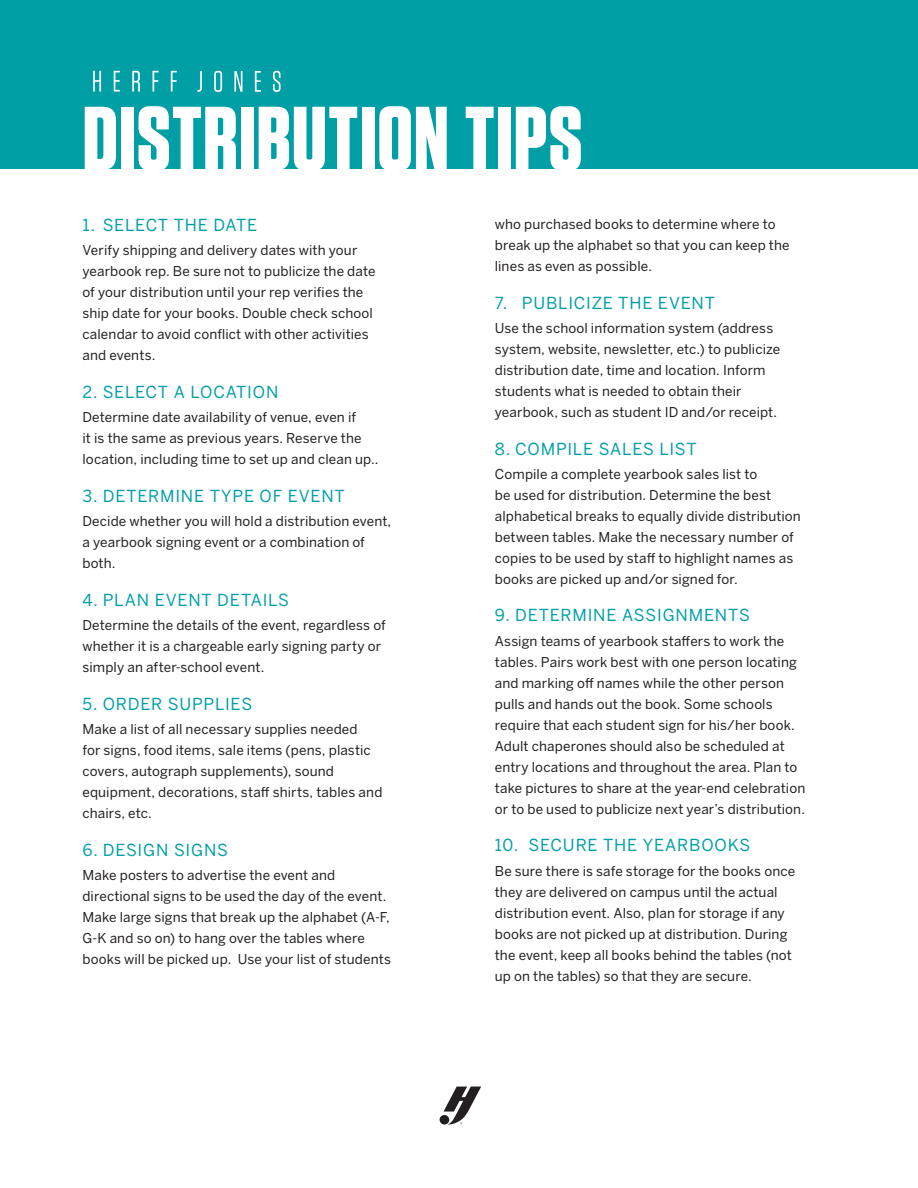
<style>
.page{position:relative;width:918px;height:1188px;background:#fff}
.page>*{position:absolute;margin:0;border:0;box-sizing:border-box;transform-origin:0 0}
.t1{font:700 90px "Tungsten";letter-spacing:.01em;color:#fff}
.Checklist_Bullets_wi{font:16.5px "Benton Sans";letter-spacing:.045em;color:#009fa6}
.Checklist_Bullets_wi-2{font:13.5px/21px "Benton Sans";letter-spacing:.01em;color:#231f20}
</style>
<div class="page">
<div style="left:0;top:0;width:918px;height:168px;background:#009fa6"></div>
<svg style="left:93px;top:71px;width:188px;height:21px"></svg>
<svg style="left:439px;top:1087px;width:42px;height:38px"></svg>
<p class="t1" style="left:82px;top:90px;width:501px">DISTRIBUTION TIPS</p>
<p class="Checklist_Bullets_wi" style="left:82px;top:215px;width:176px">1. SELECT THE DATE</p>
<p class="Checklist_Bullets_wi-2" style="left:82px;top:240px;width:294px">Verify shipping and delivery dates with your yearbook rep. Be sure not to publicize the date of your distribution until your rep verifies the ship date for your books. Double check school calendar to avoid conflict with other activities and events.</p>
<p class="Checklist_Bullets_wi" style="left:82px;top:382px;width:197px">2. SELECT A LOCATION</p>
<p class="Checklist_Bullets_wi-2" style="left:82px;top:407px;width:298px">Determine date availability of venue, even if<br>it is the same as previous years. Reserve the location, including time to set up and clean up..</p>
<p class="Checklist_Bullets_wi" style="left:82px;top:486px;width:264px">3. DETERMINE TYPE OF EVENT</p>
<p class="Checklist_Bullets_wi-2" style="left:82px;top:511px;width:310px">Decide whether you will hold a distribution event, a yearbook signing event or a combination of both.</p>
<p class="Checklist_Bullets_wi" style="left:82px;top:590px;width:208px">4. PLAN EVENT DETAILS</p>
<p class="Checklist_Bullets_wi-2" style="left:82px;top:615px;width:305px">Determine the details of the event, regardless of whether it is a chargeable early signing party or simply an after-school event.</p>
<p class="Checklist_Bullets_wi" style="left:82px;top:694px;width:171px">5. ORDER SUPPLIES</p>
<p class="Checklist_Bullets_wi-2" style="left:82px;top:719px;width:301px">Make a list of all necessary supplies needed<br>for signs, food items, sale items (pens, plastic covers, autograph supplements), sound equipment, decorations, staff shirts, tables and chairs, etc.</p>
<p class="Checklist_Bullets_wi" style="left:82px;top:840px;width:147px">6. DESIGN SIGNS</p>
<p class="Checklist_Bullets_wi-2" style="left:82px;top:865px;width:310px">Make posters to advertise the event and directional signs to be used the day of the event.<br>Make large signs that break up the alphabet (A-F, G-K and so on) to hang over the tables where books will be picked up. Use your list of students</p>
<p class="Checklist_Bullets_wi-2" style="left:495px;top:213px;width:296px">who purchased books to determine where to break up the alphabet so that you can keep the lines as even as possible.</p>
<p class="Checklist_Bullets_wi" style="left:495px;top:293px;width:222px">7. PUBLICIZE THE EVENT</p>
<p class="Checklist_Bullets_wi-2" style="left:495px;top:317px;width:287px">Use the school information system (address system, website, newsletter, etc.) to publicize distribution date, time and location. Inform students what is needed to obtain their yearbook, such as student ID and/or receipt.</p>
<p class="Checklist_Bullets_wi" style="left:495px;top:439px;width:203px">8. COMPILE SALES LIST</p>
<p class="Checklist_Bullets_wi-2" style="left:495px;top:463px;width:308px">Compile a complete yearbook sales list to<br>be used for distribution. Determine the best alphabetical breaks to equally divide distribution between tables. Make the necessary number of copies to be used by staff to highlight names as books are picked up and/or signed for.</p>
<p class="Checklist_Bullets_wi" style="left:495px;top:606px;width:257px">9. DETERMINE ASSIGNMENTS</p>
<p class="Checklist_Bullets_wi-2" style="left:495px;top:630px;width:312px">Assign teams of yearbook staffers to work the tables. Pairs work best with one person locating and marking off names while the other person pulls and hands out the book. Some schools require that each student sign for his/her book.<br>Adult chaperones should also be scheduled at entry locations and throughout the area. Plan to take pictures to share at the year-end celebration or to be used to publicize next year’s distribution.</p>
<p class="Checklist_Bullets_wi" style="left:495px;top:836px;width:257px">10. SECURE THE YEARBOOKS</p>
<p class="Checklist_Bullets_wi-2" style="left:495px;top:860px;width:302px">Be sure there is safe storage for the books once they are delivered on campus until the actual distribution event. Also, plan for storage if any books are not picked up at distribution. During the event, keep all books behind the tables (not up on the tables) so that they are secure.</p>
</div>
